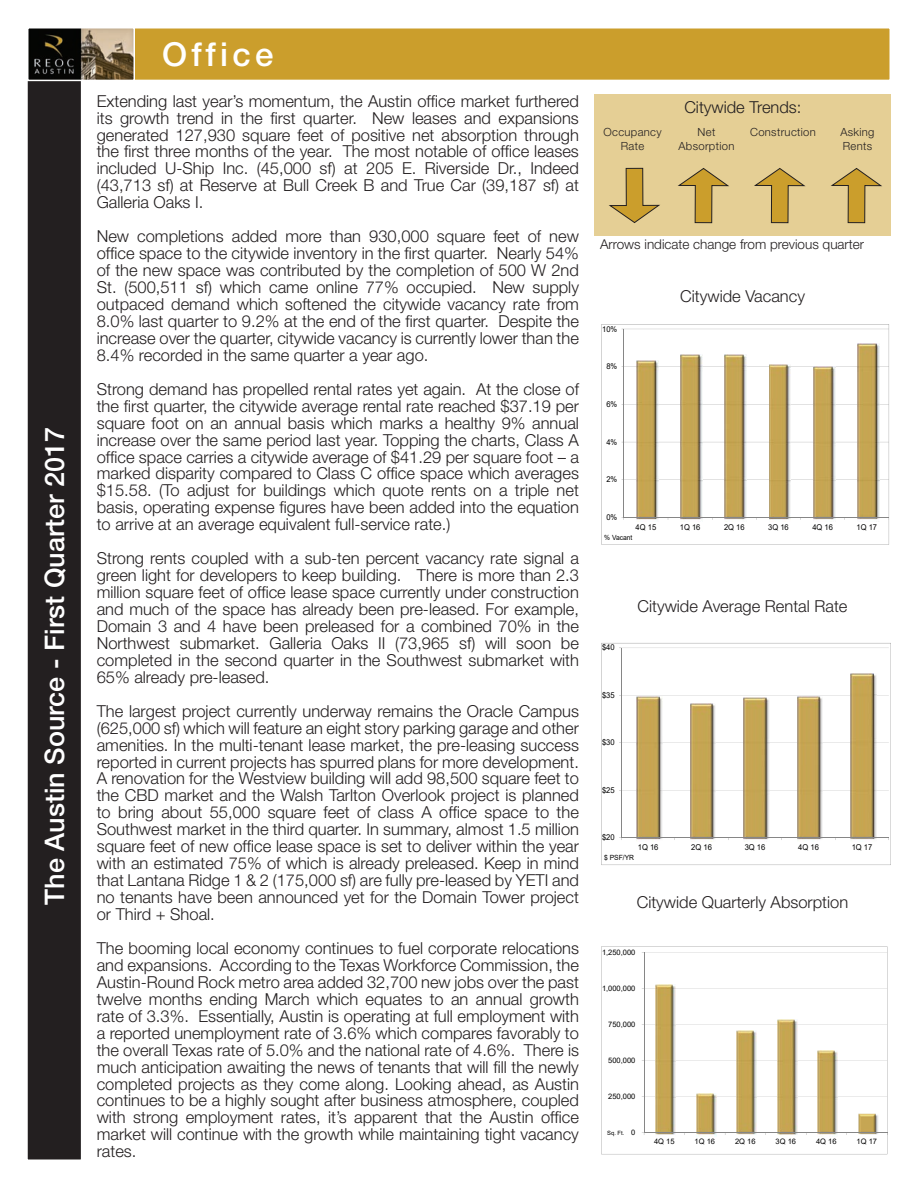
<style>
.page{position:relative;width:918px;height:1188px;background:#fff}
.page>*{position:absolute;margin:0;border:0;box-sizing:border-box;transform-origin:0 0}
.t1{font:500 33px "Helvetica Neue";letter-spacing:.13em;color:#fff}
.t2{font:500 27px "Helvetica Neue";color:#fff}
.t3{font:300 16.5px/17px "Helvetica Neue";color:#231f20;text-align:justify}
.t4{font:300 13.5px "Helvetica Neue";color:#231f20}
.t5{font:300 11.25px/13.5px "Helvetica Neue";letter-spacing:.03em;color:#231f20;text-align:center}
.t6{font:8.1px "Arial";color:#000;scale:.95 1}
.t7{font:7.95px "Arial";color:#000;scale:.95 1}
.t8{font:7.5px "Arial";color:#000}
.t9{font:7.2px "Arial";color:#000;scale:.95 1}
.t10{font:7.05px "Arial";color:#000;scale:.95 1}
.t11{font:5.85px "Arial";color:#000}
</style>
<div class="page">
<div style="left:27px;top:27px;width:864px;height:54px;background:#cb9e2c;border:2px solid #fff"></div>
<div style="left:27px;top:28px;width:55px;height:1132px;background:#231f20"></div>
<div style="left:26px;top:27px;width:56px;height:1134px;border:2px solid #fff"></div>
<img style="left:30px;top:30px;width:102px;height:48px">
<div style="left:27px;top:27px;width:108px;height:54px;border:2px solid #fff"></div>
<div style="left:594px;top:94px;width:297px;height:142px;background:#e5cf95"></div>
<svg style="left:601px;top:324px;width:288px;height:221px"></svg>
<svg style="left:601px;top:946px;width:286px;height:208px"></svg>
<svg style="left:601px;top:643px;width:290px;height:222px"></svg>
<svg style="left:830px;top:168px;width:52px;height:55px"></svg>
<svg style="left:677px;top:168px;width:52px;height:55px"></svg>
<svg style="left:608px;top:168px;width:52px;height:55px"></svg>
<svg style="left:754px;top:168px;width:51px;height:55px"></svg>
<p class="t2" style="left:38px;top:905px;width:479px;rotate:-90deg">The Austin Source - First Quarter 2017</p>
<p class="t1" style="left:162px;top:35px;width:113px">Office</p>
<p class="t3" style="left:97px;top:92px;width:484px">Extending last year’s momentum, the Austin office market furthered its growth trend in the first quarter. New leases and expansions generated 127,930 square feet of positive net absorption through the first three months of the year. The most notable of office leases included U-Ship Inc. (45,000 sf) at 205 E. Riverside Dr., Indeed (43,713 sf) at Reserve at Bull Creek B and True Car (39,187 sf) at Galleria Oaks I.</p>
<p class="t3" style="left:97px;top:228px;width:484px">New completions added more than 930,000 square feet of new office space to the citywide inventory in the first quarter. Nearly 54% of the new space was contributed by the completion of 500 W 2nd St. (500,511 sf) which came online 77% occupied. New supply outpaced demand which softened the citywide vacancy rate from 8.0% last quarter to 9.2% at the end of the first quarter. Despite the increase over the quarter, citywide vacancy is currently lower than the 8.4% recorded in the same quarter a year ago.</p>
<p class="t3" style="left:97px;top:380px;width:484px">Strong demand has propelled rental rates yet again. At the close of the first quarter, the citywide average rental rate reached $37.19 per square foot on an annual basis which marks a healthy 9% annual increase over the same period last year. Topping the charts, Class A office space carries a citywide average of $41.29 per square foot – a marked disparity compared to Class C office space which averages $15.58. (To adjust for buildings which quote rents on a triple net basis, operating expense figures have been added into the equation to arrive at an average equivalent full-service rate.)</p>
<p class="t3" style="left:97px;top:549px;width:484px">Strong rents coupled with a sub-ten percent vacancy rate signal a green light for developers to keep building. There is more than 2.3 million square feet of office lease space currently under construction and much of the space has already been pre-leased. For example, Domain 3 and 4 have been preleased for a combined 70% in the Northwest submarket. Galleria Oaks II (73,965 sf) will soon be completed in the second quarter in the Southwest submarket with 65% already pre-leased.</p>
<p class="t3" style="left:97px;top:702px;width:484px">The largest project currently underway remains the Oracle Campus (625,000 sf) which will feature an eight story parking garage and other amenities. In the multi-tenant lease market, the pre-leasing success reported in current projects has spurred plans for more development.<br>A renovation for the Westview building will add 98,500 square feet to the CBD market and the Walsh Tarlton Overlook project is planned to bring about 55,000 square feet of class A office space to the Southwest market in the third quarter. In summary, almost 1.5 million square feet of new office lease space is set to deliver within the year with an estimated 75% of which is already preleased. Keep in mind that Lantana Ridge 1 &amp; 2 (175,000 sf) are fully pre-leased by YETI and no tenants have been announced yet for the Domain Tower project or Third + Shoal.</p>
<p class="t3" style="left:97px;top:939px;width:484px">The booming local economy continues to fuel corporate relocations and expansions. According to the Texas Workforce Commission, the Austin-Round Rock metro area added 32,700 new jobs over the past twelve months ending March which equates to an annual growth rate of 3.3%. Essentially, Austin is operating at full employment with a reported unemployment rate of 3.6% which compares favorably to the overall Texas rate of 5.0% and the national rate of 4.6%. There is much anticipation awaiting the news of tenants that will fill the newly completed projects as they come along. Looking ahead, as Austin continues to be a highly sought after business atmosphere, coupled with strong employment rates, it’s apparent that the Austin office market will continue with the growth while maintaining tight vacancy rates.</p>
<p class="t3" style="left:684px;top:99px;width:119px">Citywide Trends:</p>
<p class="t5" style="left:604px;top:125px;width:60px">Occupancy<br>Rate</p>
<p class="t5" style="left:698px;top:125px;width:19px">Net</p>
<p class="t5" style="left:679px;top:139px;width:57px">Absorption</p>
<p class="t5" style="left:750px;top:125px;width:67px">Construction</p>
<p class="t5" style="left:840px;top:125px;width:36px">Asking</p>
<p class="t5" style="left:843px;top:139px;width:31px">Rents</p>
<p class="t4" style="left:600px;top:236px;width:266px">Arrows indicate change from previous quarter</p>
<p class="t7" style="left:602px;top:323px;width:17px">10%</p>
<p class="t7" style="left:606px;top:361px;width:13px">8%</p>
<p class="t7" style="left:606px;top:399px;width:13px">6%</p>
<p class="t7" style="left:606px;top:436px;width:13px">4%</p>
<p class="t7" style="left:606px;top:474px;width:13px">2%</p>
<p class="t7" style="left:606px;top:512px;width:13px">0%</p>
<p class="t3" style="left:680px;top:288px;width:126px">Citywide Vacancy</p>
<p class="t7" style="left:636px;top:521px;width:23px">4Q 15</p>
<p class="t7" style="left:680px;top:521px;width:23px">1Q 16</p>
<p class="t7" style="left:724px;top:521px;width:23px">2Q 16</p>
<p class="t7" style="left:768px;top:521px;width:23px">3Q 16</p>
<p class="t7" style="left:812px;top:521px;width:23px">4Q 16</p>
<p class="t7" style="left:857px;top:521px;width:23px">1Q 17</p>
<p class="t10" style="left:604px;top:533px;width:31px">% Vacant</p>
<p class="t6" style="left:602px;top:642px;width:15px">$40</p>
<p class="t6" style="left:602px;top:689px;width:15px">$35</p>
<p class="t6" style="left:602px;top:737px;width:15px">$30</p>
<p class="t6" style="left:602px;top:784px;width:15px">$25</p>
<p class="t6" style="left:602px;top:832px;width:15px">$20</p>
<p class="t3" style="left:637px;top:598px;width:212px">Citywide Average Rental Rate</p>
<p class="t6" style="left:638px;top:841px;width:23px">1Q 16</p>
<p class="t6" style="left:691px;top:841px;width:23px">2Q 16</p>
<p class="t6" style="left:745px;top:841px;width:23px">3Q 16</p>
<p class="t6" style="left:798px;top:841px;width:23px">4Q 16</p>
<p class="t6" style="left:852px;top:841px;width:23px">1Q 17</p>
<p class="t9" style="left:604px;top:853px;width:33px">$ PSF/YR</p>
<p class="t3" style="left:637px;top:893px;width:213px">Citywide Quarterly Absorption</p>
<p class="t8" style="left:602px;top:947px;width:35px">1,250,000</p>
<p class="t8" style="left:602px;top:983px;width:35px">1,000,000</p>
<p class="t8" style="left:608px;top:1019px;width:29px">750,000</p>
<p class="t8" style="left:608px;top:1055px;width:29px">500,000</p>
<p class="t8" style="left:608px;top:1091px;width:29px">250,000</p>
<p class="t8" style="left:631px;top:1127px;width:6px">0</p>
<p class="t11" style="left:607px;top:1129px;width:19px">Sq. Ft.</p>
<p class="t8" style="left:654px;top:1136px;width:22px">4Q 15</p>
<p class="t8" style="left:695px;top:1136px;width:22px">1Q 16</p>
<p class="t8" style="left:735px;top:1136px;width:22px">2Q 16</p>
<p class="t8" style="left:776px;top:1136px;width:22px">3Q 16</p>
<p class="t8" style="left:816px;top:1136px;width:22px">4Q 16</p>
<p class="t8" style="left:857px;top:1136px;width:22px">1Q 17</p>
</div>
